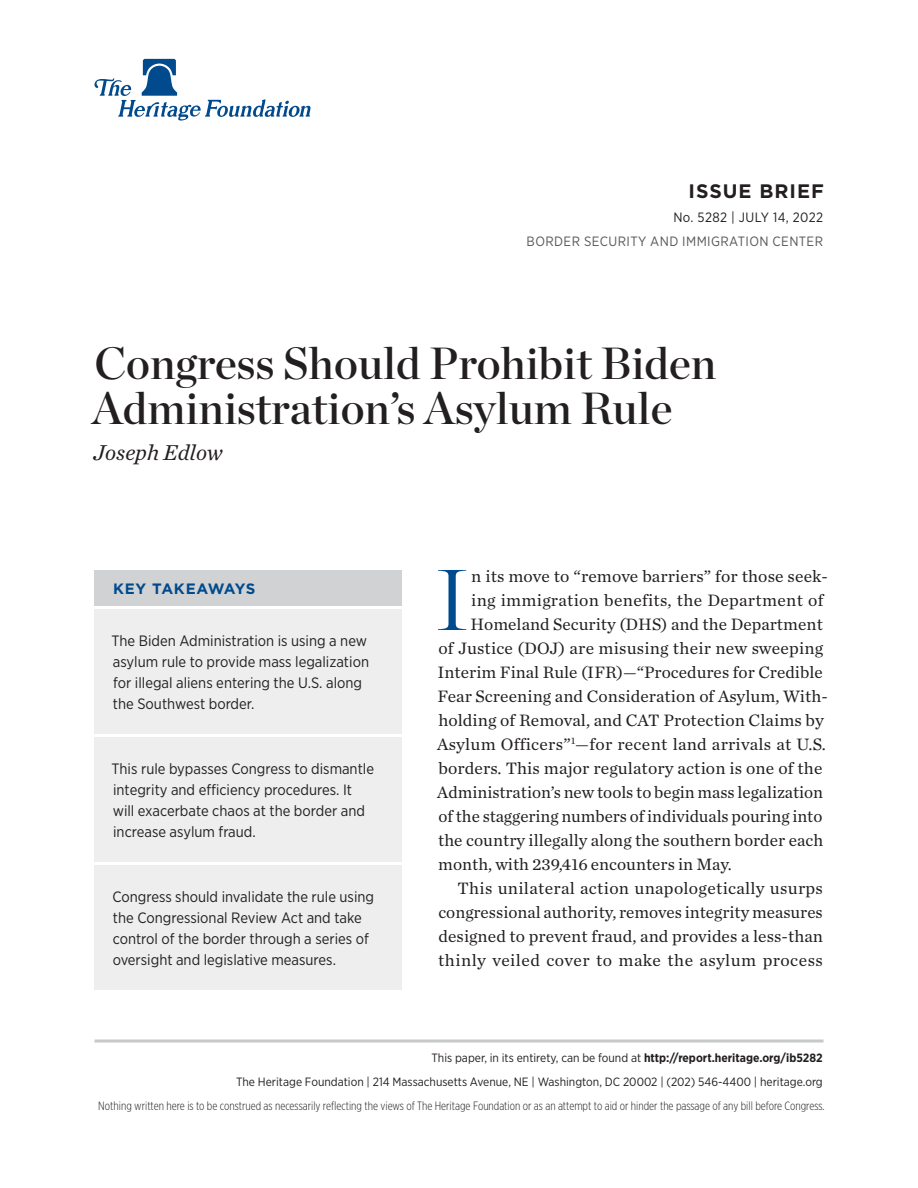
<style>
.page{position:relative;width:918px;height:1188px;background:#fff}
.page>*{position:absolute;margin:0;border:0;box-sizing:border-box;transform-origin:0 0}
.Body_Text___DROP_CAP{font:300 86.1px "Chronicle Display";color:#004a8d}
.Paper_Title{font:45px/45px "Chronicle Display Semi";color:#231f20}
.Byline{font:italic 22.5px "Chronicle Text G1";color:#231f20}
.t1{font:700 19.5px "Gotham";letter-spacing:.05em;color:#231f20}
.Body_Text___DROP_CAP-2{font:17.25px "Chronicle Text G1";color:#231f20}
.Body_Text{font:17.25px/24px "Chronicle Text G1";letter-spacing:.025em;color:#231f20;text-align:justify}
.Key_Takeaways{font:15px/21px "Gotham Narrow";color:#231f20}
.Key_Takeaways___HEAD{font:700 15px "Gotham";letter-spacing:.03em;color:#004a8d}
.t2{font:13.5px "Gotham Narrow";letter-spacing:.03em;color:#57585a}
.t3{font:13.5px "Gotham Narrow";letter-spacing:.03em;color:#231f20}
.t4{font:12px/24px "Gotham Narrow";color:#231f20;text-align:right}
.t5{font:300 12px "Gotham X Narrow";color:#231f20}
.s1{font-weight:700}
</style>
<div class="page">
<hr style="left:94px;top:1040px;width:730px;height:2px;background:#c7c8ca">
<svg style="left:94px;top:59px;width:216px;height:62px"></svg>
<div style="left:94px;top:609px;width:308px;height:125px;background:#eeeeef"></div>
<div style="left:94px;top:570px;width:308px;height:36px;background:#d1d2d4"></div>
<div style="left:94px;top:737px;width:308px;height:125px;background:#eeeeef"></div>
<div style="left:94px;top:865px;width:308px;height:125px;background:#eeeeef"></div>
<p class="t1" style="left:689px;top:178px;width:137px">ISSUE BRIEF</p>
<p class="t3" style="left:673px;top:209px;width:151px">No. 5282 | July 14, 2022</p>
<p class="t2" style="left:527px;top:233px;width:298px">BORDER SECURITY AND IMMIGRATION CENTER</p>
<p class="Paper_Title" style="left:92px;top:338px;width:626px">Congress Should Prohibit Biden<br>Administration’s Asylum Rule</p>
<p class="Byline" style="left:93px;top:436px;width:131px">Joseph Edlow</p>
<p class="Key_Takeaways___HEAD" style="left:113px;top:579px;width:144px">KEY TAKEAWAYS</p>
<p class="Key_Takeaways" style="left:112px;top:630px;width:259px">The Biden Administration is using a new asylum rule to provide mass legalization for illegal aliens entering the U.S. along the Southwest border.</p>
<p class="Key_Takeaways" style="left:112px;top:758px;width:264px">This rule bypasses Congress to dismantle integrity and efficiency procedures. It will exacerbate chaos at the border and increase asylum fraud.</p>
<p class="Key_Takeaways" style="left:112px;top:886px;width:263px">Congress should invalidate the rule using the Congressional Review Act and take control of the border through a series of oversight and legislative measures.</p>
<p class="Body_Text___DROP_CAP" style="left:435px;top:534px;width:35px">I</p>
<p class="Body_Text___DROP_CAP-2" style="left:471px;top:563px;width:358px">n its move to “remove barriers” for those seek-</p>
<p class="Body_Text___DROP_CAP-2" style="left:471px;top:587px;width:354px">ing immigration benefits, the Department of</p>
<p class="Body_Text___DROP_CAP-2" style="left:471px;top:611px;width:354px">Homeland Security (DHS) and the Department</p>
<p class="Body_Text___DROP_CAP-2" style="left:438px;top:635px;width:386px">of Justice (DOJ) are misusing their new sweeping</p>
<p class="Body_Text___DROP_CAP-2" style="left:437px;top:659px;width:387px">Interim Final Rule (IFR)—“Procedures for Credible</p>
<p class="Body_Text___DROP_CAP-2" style="left:438px;top:683px;width:392px">Fear Screening and Consideration of Asylum, With-</p>
<p class="Body_Text___DROP_CAP-2" style="left:438px;top:707px;width:387px">holding of Removal, and CAT Protection Claims by</p>
<p class="Body_Text___DROP_CAP-2" style="left:437px;top:731px;width:390px">Asylum Officers”<sup>1</sup>—for recent land arrivals at U.S.</p>
<p class="Body_Text___DROP_CAP-2" style="left:438px;top:755px;width:386px">borders. This major regulatory action is one of the</p>
<p class="Body_Text___DROP_CAP-2" style="left:437px;top:779px;width:388px">Administration’s new tools to begin mass legalization</p>
<p class="Body_Text___DROP_CAP-2" style="left:438px;top:803px;width:386px">of the staggering numbers of individuals pouring into</p>
<p class="Body_Text___DROP_CAP-2" style="left:438px;top:827px;width:387px">the country illegally along the southern border each</p>
<p class="Body_Text___DROP_CAP-2" style="left:438px;top:851px;width:295px">month, with 239,416 encounters in May.</p>
<p class="Body_Text" style="left:438px;top:875px;width:386px;text-indent:19px">This unilateral action unapologetically usurps congressional authority, removes integrity measures designed to prevent fraud, and provides a less-than thinly veiled cover to make the asylum process</p>
<p class="t4" style="left:236px;top:1046px;width:588px">This paper, in its entirety, can be found at <span class="s1">http://report.heritage.org/ib5282<br></span>The Heritage Foundation | 214 Massachusetts Avenue, NE | Washington, DC 20002 | (202) 546-4400 | heritage.org</p>
<p class="t5" style="left:98px;top:1099px;width:728px">Nothing written here is to be construed as necessarily reflecting the views of The Heritage Foundation or as an attempt to aid or hinder the passage of any bill before Congress.</p>
</div>
